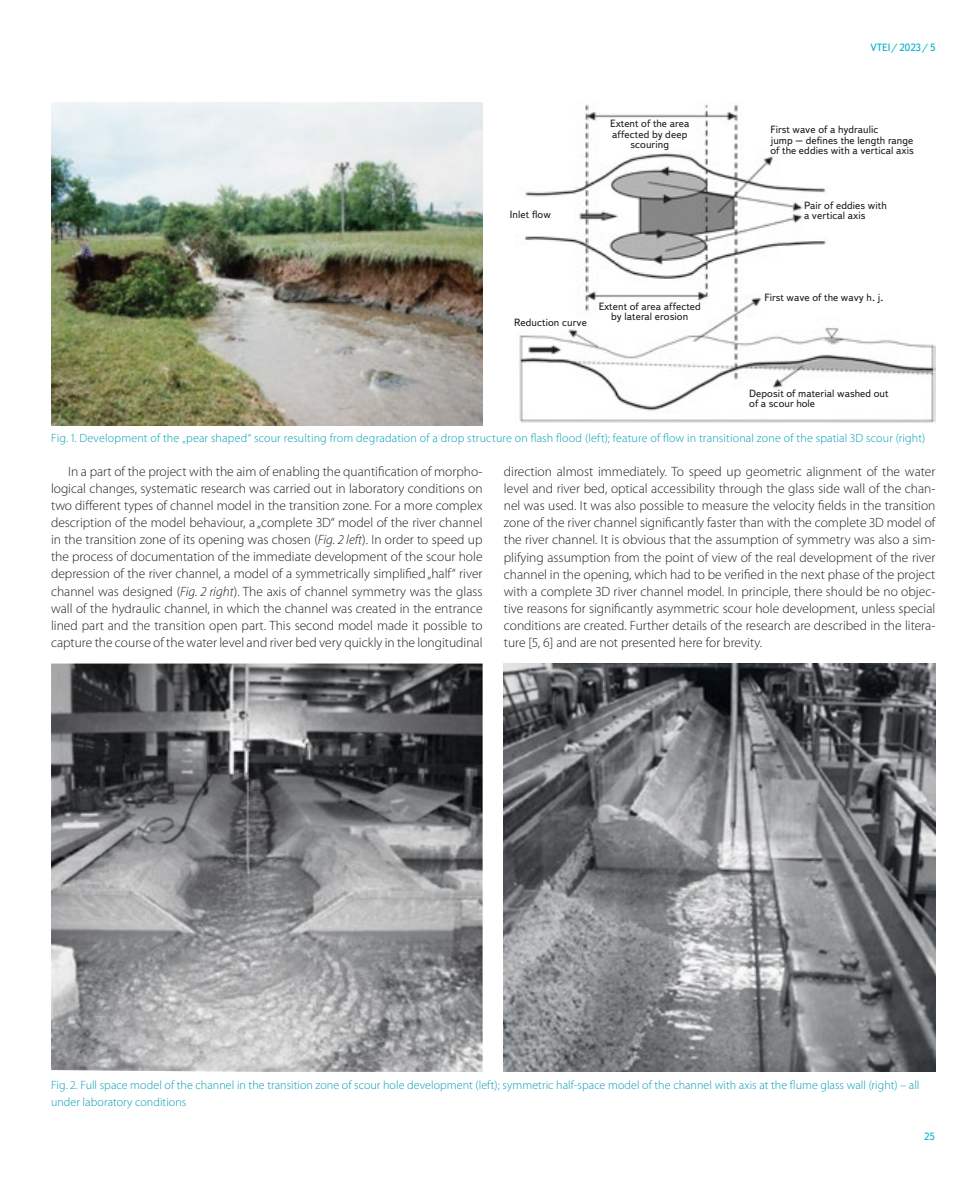
<style>
.page{position:relative;width:978px;height:1191px;background:#fff}
.page>*{position:absolute;margin:0;border:0;box-sizing:border-box;transform-origin:0 0}
.t1{font:300 13.5px/17px "Myriad Pro";color:#1d1d1b;text-align:justify}
.t2{font:300 12px/17px "Myriad Pro";letter-spacing:.01em;color:#009cb4}
.t3{font:10.5px/10.5px "Textbook New";letter-spacing:.01em;color:#1d1d1b}
.t4{font:10.5px "Textbook New";color:#00afcb}
.s1{font-style:italic}
</style>
<div class="page">
<img style="left:51px;top:663px;width:432px;height:408px">
<img style="left:504px;top:663px;width:431px;height:408px">
<img style="left:51px;top:102px;width:432px;height:323px">
<img style="left:519px;top:104px;width:416px;height:319px">
<p class="t3" style="left:510px;top:209px;width:43px">Inlet flow</p>
<p class="t3" style="left:610px;top:118px;width:81px;text-align:center">Extent of the area affected by deep scouring</p>
<p class="t3" style="left:514px;top:317px;width:74px">Reduction curve</p>
<p class="t3" style="left:599px;top:301px;width:104px;text-align:center">Extent of area affected by lateral erosion</p>
<p class="t4" style="left:870px;top:41px;width:67px">VTEI/ 2023/ 5</p>
<p class="t3" style="left:770px;top:124px;width:145px">First wave of a hydraulic<br>jump – defines the length range of the eddies with a vertical axis</p>
<p class="t3" style="left:804px;top:200px;width:84px">Pair of eddies with a vertical axis</p>
<p class="t3" style="left:765px;top:292px;width:120px">First wave of the wavy h. j.</p>
<p class="t3" style="left:749px;top:388px;width:141px">Deposit of material washed out of a scour hole</p>
<p class="t2" style="left:51px;top:430px;width:876px">Fig. 1. Development of the „pear shaped“ scour resulting from degradation of a drop structure on flash flood (left); feature of flow in transitional zone of the spatial 3D scour (right)</p>
<p class="t1" style="left:51px;top:463px;width:433px;text-indent:17px">In a part of the project with the aim of enabling the quantification of morpho&shy;logical changes, systematic research was carried out in laboratory conditions on two different types of channel model in the transition zone. For a more complex description of the model behaviour, a „complete 3D“ model of the river channel in the transition zone of its opening was chosen (<span class="s1">Fig. 2 left</span>). In order to speed up the process of documentation of the immediate development of the scour hole depression of the river channel, a model of a symmetrically simplified „half“ river channel was designed (<span class="s1">Fig. 2 right</span>). The axis of channel symmetry was the glass wall of the hydraulic channel, in which the channel was created in the entrance lined part and the transition open part. This second model made it possible to capture the course of the water level and river bed very quickly in the longitudinal</p>
<p class="t1" style="left:504px;top:463px;width:433px">direction almost immediately. To speed up geometric alignment of the water level and river bed, optical accessibility through the glass side wall of the chan&shy;nel was used. It was also possible to measure the velocity fields in the transition zone of the river channel significantly faster than with the complete 3D model of the river channel. It is obvious that the assumption of symmetry was also a sim&shy;plifying assumption from the point of view of the real development of the river channel in the opening, which had to be verified in the next phase of the project with a complete 3D river channel model. In principle, there should be no objec&shy;tive reasons for significantly asymmetric scour hole development, unless special conditions are created. Further details of the research are described in the litera&shy;ture [5, 6] and are not presented here for brevity.</p>
<p class="t2" style="left:51px;top:1076px;width:870px">Fig. 2. Full space model of the channel in the transition zone of scour hole development (left); symmetric half-space model of the channel with axis at the flume glass wall (right) – all under laboratory conditions</p>
<p class="t4" style="left:924px;top:1130px;width:12px">25</p>
</div>
